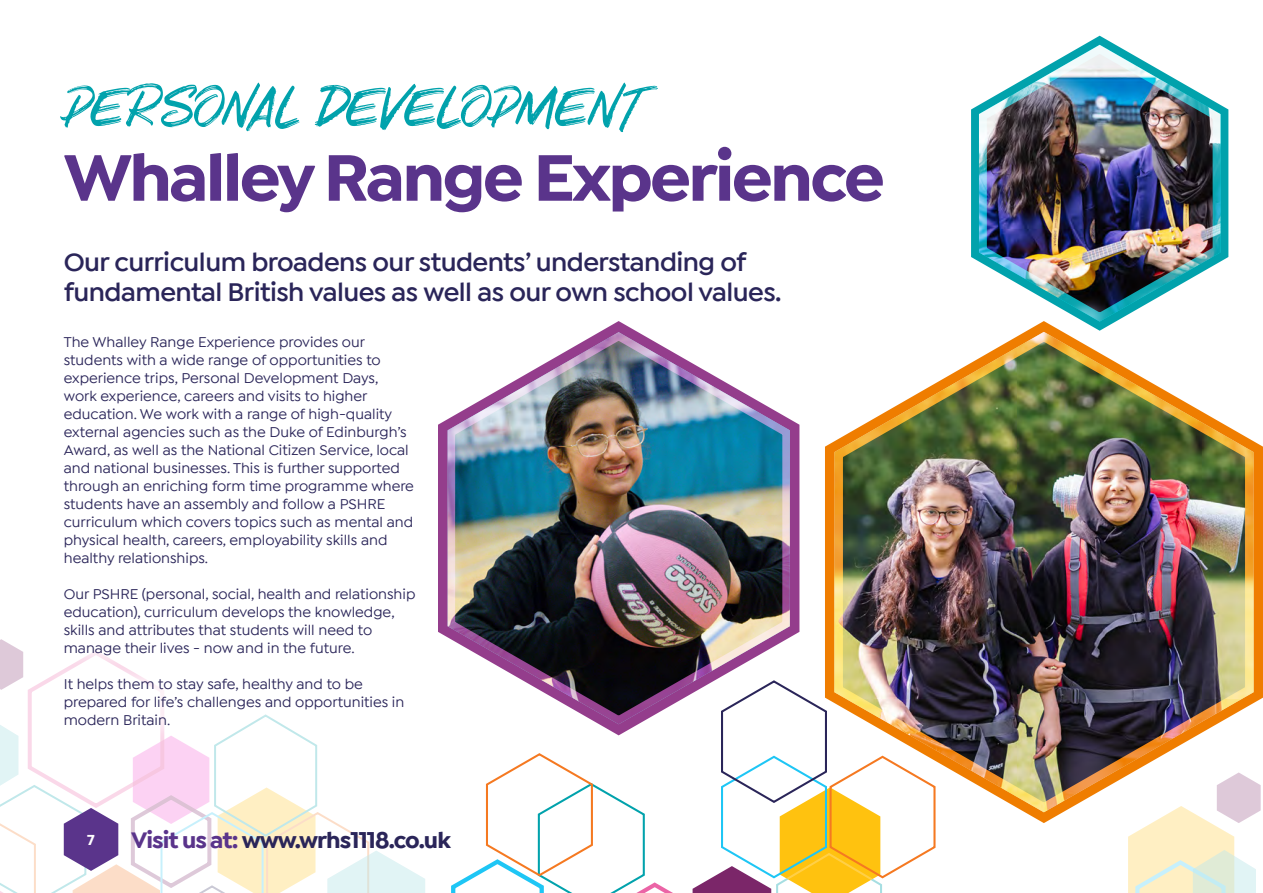
<style>
.page{position:relative;width:1263px;height:893px;background:#fff}
.page>*{position:absolute;margin:0;border:0;box-sizing:border-box;transform-origin:0 0}
.t1{font:700 70.05px "Isidora Sans";letter-spacing:-.04em;color:#5a348b}
.t2{font:58.35px "Rock N Roll";letter-spacing:.01em;color:#01a2ac}
.t3{font:600 27px/30px "Isidora Sans";letter-spacing:-.02em;color:#2a2559}
.t4{font:700 23.7px "Isidora Sans";letter-spacing:-.04em;color:#2a2559}
.t5{font:500 15px/18px "Isidora Sans";color:#2a2559}
.t6{font:700 15px "Isidora Sans";color:#fff}
.s1{color:#5a348b}
</style>
<div class="page">
<svg style="left:0;top:639px;width:425px;height:254px"></svg>
<div style="left:49px;top:321px;width:381px;height:419px;background:#fff"></div>
<img style="left:825px;top:332px;width:438px;height:491px">
<img style="left:971px;top:35px;width:258px;height:297px">
<img style="left:438px;top:321px;width:362px;height:358px">
<svg style="left:451px;top:679px;width:485px;height:214px"></svg>
<svg style="left:1128px;top:772px;width:133px;height:121px"></svg>
<h2 class="t2" style="left:64px;top:72px;width:578px">PERSONAL DEVELOPMENT</h2>
<h1 class="t1" style="left:64px;top:134px;width:823px">Whalley Range Experience</h1>
<h3 class="t3" style="left:64px;top:247px;width:719px">Our curriculum broadens our students’ understanding of fundamental British values as well as our own school values.</h3>
<p class="t5" style="left:64px;top:333px;width:352px">The Whalley Range Experience provides our students with a wide range of opportunities to experience trips, Personal Development Days, work experience, careers and visits to higher education. We work with a range of high-quality external agencies such as the Duke of Edinburgh’s Award, as well as the National Citizen Service, local and national businesses. This is further supported through an enriching form time programme where students have an assembly and follow a PSHRE curriculum which covers topics such as mental and physical health, careers, employability skills and healthy relationships.</p>
<p class="t5" style="left:64px;top:585px;width:353px">Our PSHRE (personal, social, health and relationship education), curriculum develops the knowledge, skills and attributes that students will need to manage their lives - now and in the future.</p>
<p class="t5" style="left:64px;top:675px;width:342px">It helps them to stay safe, healthy and to be prepared for life’s challenges and opportunities in modern Britain.</p>
<p class="t6" style="left:87px;top:830px;width:9px">7</p>
<h3 class="t4" style="left:131px;top:825px;width:321px"><span class="s1">Visit us at:</span> www.wrhs1118.co.uk</h3>
</div>
